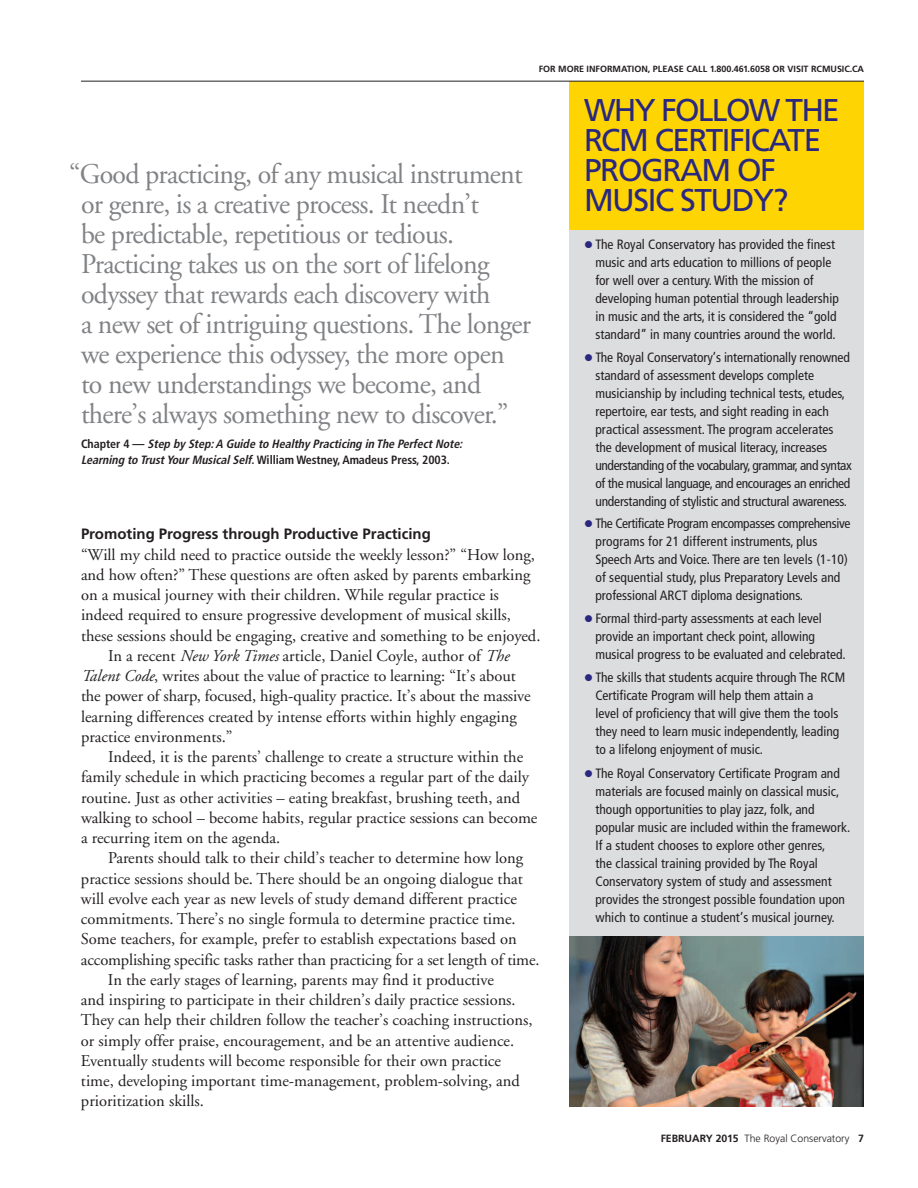
<style>
.page{position:relative;width:918px;height:1188px;background:#fff}
.page>*{position:absolute;margin:0;border:0;box-sizing:border-box;transform-origin:0 0}
.t1{font:31.5px/30px "Frutiger";letter-spacing:-.045em;color:#292780}
.t2{font:28.5px/30px "Adobe Garamond";letter-spacing:-.025em;color:#808285}
.t3{font:16.5px "Adobe Garamond";color:#231f20}
.t4{font:700 15px "Frutiger";color:#231f20}
.t5{font:condensed 13.5px/18px "Frutiger";color:#231f20}
.t6{font:italic 700 condensed 12px/16.5px "Frutiger";color:#231f20}
.t7{font:300 10.5px "Frutiger";color:#231f20}
.t8{font:700 9px "Frutiger";color:#231f20}
.s1{font-style:normal}
.s2{font-style:italic}
.s3{color:#292780}
.s4{font-weight:700}
</style>
<div class="page">
<div style="left:570px;top:81px;width:294px;height:1026px;background:#dcdddf"></div>
<div style="left:570px;top:81px;width:294px;height:148px;background:#fed503"></div>
<img style="left:570px;top:937px;width:294px;height:170px">
<hr style="left:81px;top:81px;width:783px;height:1px;background:#231f20">
<p class="t8" style="left:539px;top:65px;width:327px">FOR MORE INFORMATION, PLEASE CALL 1.800.461.6058 OR VISIT RCMUSIC.CA</p>
<p class="t2" style="left:81px;top:161px;width:452px;text-indent:-12px">“Good practicing, of any musical instrument or genre, is a creative process. It needn’t<br>be predictable, repetitious or tedious.<br>Practicing takes us on the sort of lifelong odyssey that rewards each discovery with<br>a new set of intriguing questions. The longer we experience this odyssey, the more open to new understandings we become, and there’s always something new to discover.”</p>
<p class="t6" style="left:81px;top:436px;width:385px"><span class="s1">C h a p t e r 4 —</span> Step by Step: A Guide to Healthy Practicing in The Perfect Note:<br>LearningtoTrustYourMusicalSelf<span class="s1">. William Westney, Amadeus Press, 2003.</span></p>
<p class="t4" style="left:81px;top:528px;width:351px">Promoting Progress through Productive Practicing</p>
<p class="t3" style="left:81px;top:548px;width:456px">“Will my child need to practice outside the weekly lesson?” “How long,</p>
<p class="t3" style="left:81px;top:568px;width:451px">and how often?” These questions are often asked by parents embarking</p>
<p class="t3" style="left:81px;top:588px;width:419px">on a musical journey with their children. While regular practice is</p>
<p class="t3" style="left:81px;top:608px;width:431px">indeed required to ensure progressive development of musical skills,</p>
<p class="t3" style="left:81px;top:629px;width:461px">these sessions should be engaging, creative and something to be enjoyed.</p>
<p class="t3" style="left:108px;top:649px;width:403px">In a recent <span class="s2">New York Times</span> article, Daniel Coyle, author of <span class="s2">The</span></p>
<p class="t3" style="left:81px;top:669px;width:437px"><span class="s2">Talent Code</span>, writes about the value of practice to learning: “It’s about</p>
<p class="t3" style="left:81px;top:689px;width:451px">the power of sharp, focused, high-quality practice. It’s about the massive</p>
<p class="t3" style="left:81px;top:710px;width:437px">learning differences created by intense efforts within highly engaging</p>
<p class="t3" style="left:81px;top:730px;width:153px">practice environments.”</p>
<p class="t3" style="left:108px;top:750px;width:417px">Indeed, it is the parents’ challenge to create a structure within the</p>
<p class="t3" style="left:81px;top:770px;width:450px">family schedule in which practicing becomes a regular part of the daily</p>
<p class="t3" style="left:81px;top:791px;width:441px">routine. Just as other activities – eating breakfast, brushing teeth, and</p>
<p class="t3" style="left:81px;top:811px;width:458px">walking to school – become habits, regular practice sessions can become</p>
<p class="t3" style="left:81px;top:831px;width:201px">a recurring item on the agenda.</p>
<p class="t3" style="left:108px;top:851px;width:417px">Parents should talk to their child’s teacher to determine how long</p>
<p class="t3" style="left:81px;top:872px;width:443px">practice sessions should be. There should be an ongoing dialogue that</p>
<p class="t3" style="left:81px;top:892px;width:438px">will evolve each year as new levels of study demand different practice</p>
<p class="t3" style="left:81px;top:912px;width:436px">commitments. There’s no single formula to determine practice time.</p>
<p class="t3" style="left:81px;top:932px;width:437px">Some teachers, for example, prefer to establish expectations based on</p>
<p class="t3" style="left:81px;top:953px;width:460px">accomplishing specific tasks rather than practicing for a set length of time.</p>
<p class="t3" style="left:108px;top:973px;width:388px">In the early stages of learning, parents may find it productive</p>
<p class="t3" style="left:81px;top:993px;width:436px">and inspiring to participate in their children’s daily practice sessions.</p>
<p class="t3" style="left:81px;top:1013px;width:453px">They can help their children follow the teacher’s coaching instructions,</p>
<p class="t3" style="left:81px;top:1034px;width:435px">or simply offer praise, encouragement, and be an attentive audience.</p>
<p class="t3" style="left:81px;top:1054px;width:422px">Eventually students will become responsible for their own practice</p>
<p class="t3" style="left:81px;top:1074px;width:440px">time, developing important time-management, problem-solving, and</p>
<p class="t3" style="left:81px;top:1094px;width:125px">prioritization skills.</p>
<h1 class="t1" style="left:584px;top:98px;width:257px">WHY FOLLOW THE<br>RCM CERTIFICATE<br>PROGRAM OF<br>MUSIC STUDY?</h1>
<p class="t5" style="left:595px;top:236px;width:245px;text-indent:-11px"><span class="s3">●</span> The Royal Conservatory has provided the finest music and arts education to millions of people for well over a century.With the mission of developing human potential through leadership in music and the arts, it is considered the “gold standard” in many countries around the world.</p>
<p class="t5" style="left:595px;top:350px;width:258px;text-indent:-11px"><span class="s3">●</span> The Royal Conservatory’s internationally renowned standard of assessment develops complete musicianship by including technical tests, etudes, repertoire, ear tests, and sight reading in each practical assessment. The program accelerates the development of musical literacy, increases understanding of the vocabulary, grammar, and syntax of the musical language, and encourages an enriched understanding of stylistic and structural awareness.</p>
<p class="t5" style="left:595px;top:515px;width:257px;text-indent:-11px"><span class="s3">●</span> The Certificate Program encompasses comprehensive programs for 21 different instruments, plus Speech Arts and Voice. There are ten levels (1-10) of sequential study, plus Preparatory Levels and professional ARCT diploma designations.</p>
<p class="t5" style="left:595px;top:610px;width:252px;text-indent:-11px"><span class="s3">●</span> Formal third-party assessments at each level provide an important check point, allowing musical progress to be evaluated and celebrated.</p>
<p class="t5" style="left:595px;top:670px;width:251px;text-indent:-11px"><span class="s3">●</span> The skills that students acquire through The RCM Certificate Program will help them attain a<br>level of proficiency that will give them the tools they need to learn music independently, leading to a lifelong enjoyment of music.</p>
<p class="t5" style="left:595px;top:765px;width:256px;text-indent:-11px"><span class="s3">●</span> The Royal Conservatory Certificate Program and materials are focused mainly on classical music, though opportunities to play jazz, folk, and popular music are included within the framework.<br>If a student chooses to explore other genres,<br>the classical training provided by The Royal Conservatory system of study and assessment provides the strongest possible foundation upon which to continue a student’s musical journey.</p>
<p class="t7" style="left:661px;top:1134px;width:205px"><span class="s4">FEBRUARY 2015</span> The Royal Conservatory <span class="s4">7</span></p>
</div>
